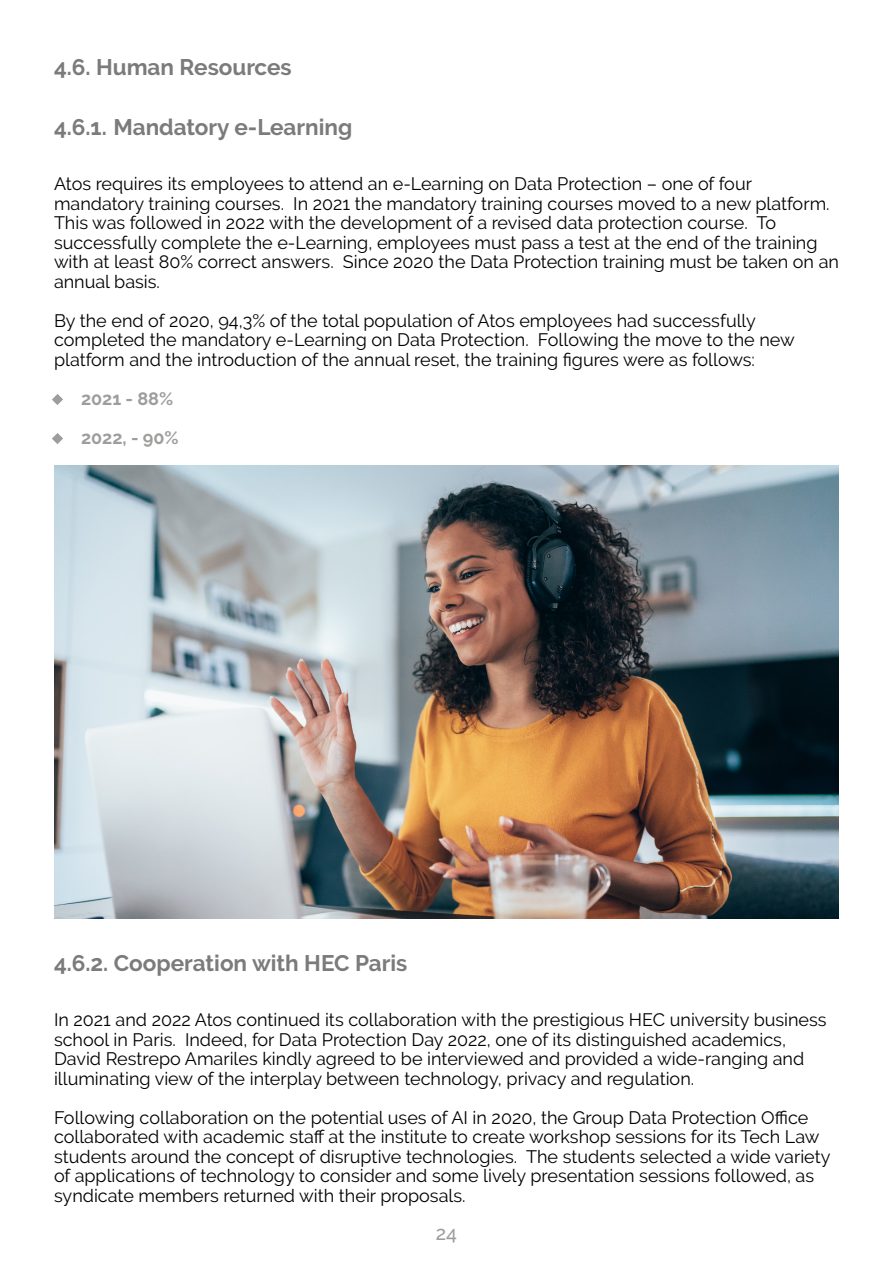
<style>
.page{position:relative;width:893px;height:1263px;background:#fff}
.page>*{position:absolute;margin:0;border:0;box-sizing:border-box;transform-origin:0 0}
.t1{font:700 22.5px "Raleway";color:#7c7b7b}
.t2{font:500 19.5px "Raleway";color:#9d9d9c}
.t3{font:18px/19.5px "Raleway";color:#000}
.t4{font:700 18px "Raleway";color:#9d9d9c}
</style>
<div class="page">
<img style="left:55px;top:466px;width:783px;height:452px">
<svg style="left:52px;top:433px;width:11px;height:11px"></svg>
<svg style="left:52px;top:394px;width:11px;height:11px"></svg>
<p class="t1" style="left:54px;top:54px;width:239px">4.6. Human Resources</p>
<p class="t1" style="left:54px;top:114px;width:300px">4.6.1. Mandatory e-Learning</p>
<p class="t3" style="left:54px;top:174px;width:786px">Atos requires its employees to attend an e-Learning on Data Protection – one of four mandatory training courses. In 2021 the mandatory training courses moved to a new platform.<br>This was followed in 2022 with the development of a revised data protection course. To successfully complete the e-Learning, employees must pass a test at the end of the training with at least 80% correct answers. Since 2020 the Data Protection training must be taken on an annual basis.</p>
<p class="t3" style="left:54px;top:310px;width:742px">By the end of 2020, 94,3% of the total population of Atos employees had successfully completed the mandatory e-Learning on Data Protection. Following the move to the new platform and the introduction of the annual reset, the training figures were as follows:</p>
<p class="t4" style="left:54px;top:388px;width:121px">• 2021 - 88%</p>
<p class="t4" style="left:54px;top:427px;width:126px">• 2022, - 90%</p>
<p class="t1" style="left:54px;top:950px;width:355px">4.6.2. Cooperation with HEC Paris</p>
<p class="t3" style="left:54px;top:1010px;width:774px">In 2021 and 2022 Atos continued its collaboration with the prestigious HEC university business school in Paris. Indeed, for Data Protection Day 2022, one of its distinguished academics, David Restrepo Amariles kindly agreed to be interviewed and provided a wide-ranging and illuminating view of the interplay between technology, privacy and regulation.</p>
<p class="t3" style="left:54px;top:1108px;width:778px">Following collaboration on the potential uses of AI in 2020, the Group Data Protection Office collaborated with academic staff at the institute to create workshop sessions for its Tech Law students around the concept of disruptive technologies. The students selected a wide variety of applications of technology to consider and some lively presentation sessions followed, as syndicate members returned with their proposals.</p>
<p class="t2" style="left:436px;top:1222px;width:23px">24</p>
</div>
